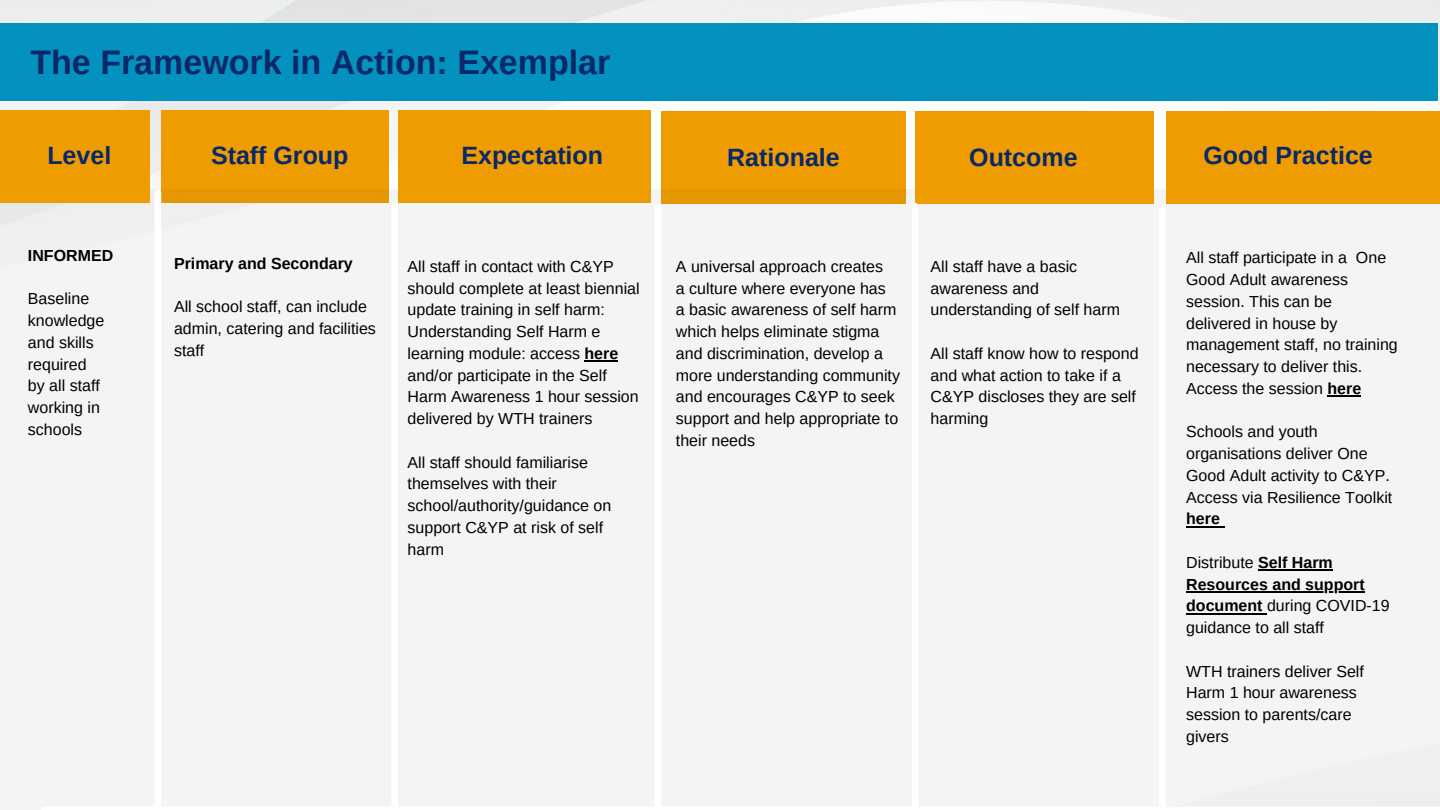
<style>
.page{position:relative;width:1440px;height:810px;background:#fff}
.page>*{position:absolute;margin:0;border:0;box-sizing:border-box;transform-origin:0 0}
.t1{font:700 34px "Arimo";color:#092869}
.t2{font:700 25px "Arimo";color:#092869}
.t3{font:16px/21.8px "Arimo";color:#000}
.t4{font:700 16px "Arimo";color:#000}
.s1{font-weight:700}
</style>
<div class="page">
<img style="left:0;top:0;width:1440px;height:189px">
<div style="left:161px;top:110px;width:228px;height:93px;background:#ee9c00"></div>
<div style="left:661px;top:111px;width:245px;height:93px;background:#ee9c00"></div>
<div style="left:0;top:189px;width:1440px;height:621px;background:#f4f4f4"></div>
<hr style="left:44px;top:807px;width:1396px;height:3px;background:#fff">
<div style="left:154px;top:193px;width:7px;height:617px;background:#fff"></div>
<div style="left:391px;top:206px;width:7px;height:601px;background:#fff"></div>
<div style="left:654px;top:208px;width:7px;height:598px;background:#fff"></div>
<div style="left:0;top:110px;width:149px;height:93px;background:#ee9c00"></div>
<div style="left:398px;top:110px;width:253px;height:93px;background:#ee9c00"></div>
<div style="left:0;top:23px;width:1438px;height:78px;background:#0391bf"></div>
<div style="left:915px;top:111px;width:239px;height:93px;background:#ee9c00"></div>
<div style="left:1166px;top:111px;width:274px;height:93px;background:#ee9c00"></div>
<div style="left:912px;top:206px;width:6px;height:604px;background:#fff"></div>
<div style="left:1159px;top:208px;width:7px;height:598px;background:#fff"></div>
<hr style="left:585px;top:360px;width:33px;height:2px;background:#000">
<hr style="left:1328px;top:395px;width:33px;height:2px;background:#000">
<hr style="left:1186px;top:526px;width:34px;height:1px;background:#000">
<hr style="left:1258px;top:569px;width:75px;height:2px;background:#000">
<hr style="left:1186px;top:591px;width:179px;height:2px;background:#000">
<hr style="left:1186px;top:613px;width:81px;height:1px;background:#000">
<p class="t1" style="left:30px;top:43px;width:581px">The Framework in Action: Exemplar</p>
<p class="t2" style="left:47px;top:142px;width:65px">Level</p>
<p class="t2" style="left:211px;top:142px;width:139px">Staff Group</p>
<p class="t2" style="left:461px;top:142px;width:143px">Expectation</p>
<p class="t2" style="left:727px;top:143px;width:114px">Rationale</p>
<p class="t2" style="left:969px;top:143px;width:110px">Outcome</p>
<p class="t2" style="left:1203px;top:142px;width:171px">Good Practice</p>
<p class="t4" style="left:28px;top:246px;width:87px">INFORMED</p>
<p class="t3" style="left:28px;top:288px;width:78px">Baseline knowledge</p>
<p class="t3" style="left:28px;top:332px;width:67px">and skills required</p>
<p class="t3" style="left:28px;top:375px;width:74px;text-align:justify">by all staff working in schools</p>
<p class="t4" style="left:174px;top:255px;width:180px">Primary and Secondary</p>
<p class="t3" style="left:174px;top:296px;width:203px">All school staff, can include admin, catering and facilities staff</p>
<p class="t3" style="left:408px;top:256px;width:234px">All staff in contact with C&amp;YP should complete at least biennial update training in self harm:<br>Understanding Self Harm e learning module: access <span class="s1">here </span>and/or participate in the Self<br>Harm Awareness 1 hour session delivered by WTH trainers</p>
<p class="t3" style="left:408px;top:451px;width:205px">All staff should familiarise themselves with their school/authority/guidance on support C&amp;YP at risk of self harm</p>
<p class="t3" style="left:676px;top:256px;width:209px">A universal approach creates</p>
<p class="t3" style="left:676px;top:277px;width:211px">a culture where everyone has</p>
<p class="t3" style="left:676px;top:299px;width:222px">a basic awareness of self harm which helps eliminate stigma</p>
<p class="t3" style="left:676px;top:343px;width:226px">and discrimination, develop a more understanding community and encourages C&amp;YP to seek support and help appropriate to their needs</p>
<p class="t3" style="left:931px;top:256px;width:191px">All staff have a basic awareness and understanding of self harm</p>
<p class="t3" style="left:931px;top:343px;width:210px">All staff know how to respond</p>
<p class="t3" style="left:931px;top:364px;width:192px">and what action to take if a</p>
<p class="t3" style="left:931px;top:386px;width:207px">C&amp;YP discloses they are self harming</p>
<p class="t3" style="left:1186px;top:247px;width:213px">All staff participate in a One<br>Good Adult awareness session. This can be delivered in house by management staff, no training necessary to deliver this.<br>Access the session <span class="s1">here</span></p>
<p class="t3" style="left:1186px;top:421px;width:208px">Schools and youth organisations deliver One<br>Good Adult activity to C&amp;YP.<br>Access via Resilience Toolkit <span class="s1">here</span></p>
<p class="t3" style="left:1186px;top:551px;width:205px">Distribute <span class="s1">Self Harm<br>Resources and support document</span> during COVID-19 guidance to all staff</p>
<p class="t3" style="left:1186px;top:660px;width:179px">WTH trainers deliver Self<br>Harm 1 hour awareness session to parents/care givers</p>
</div>
